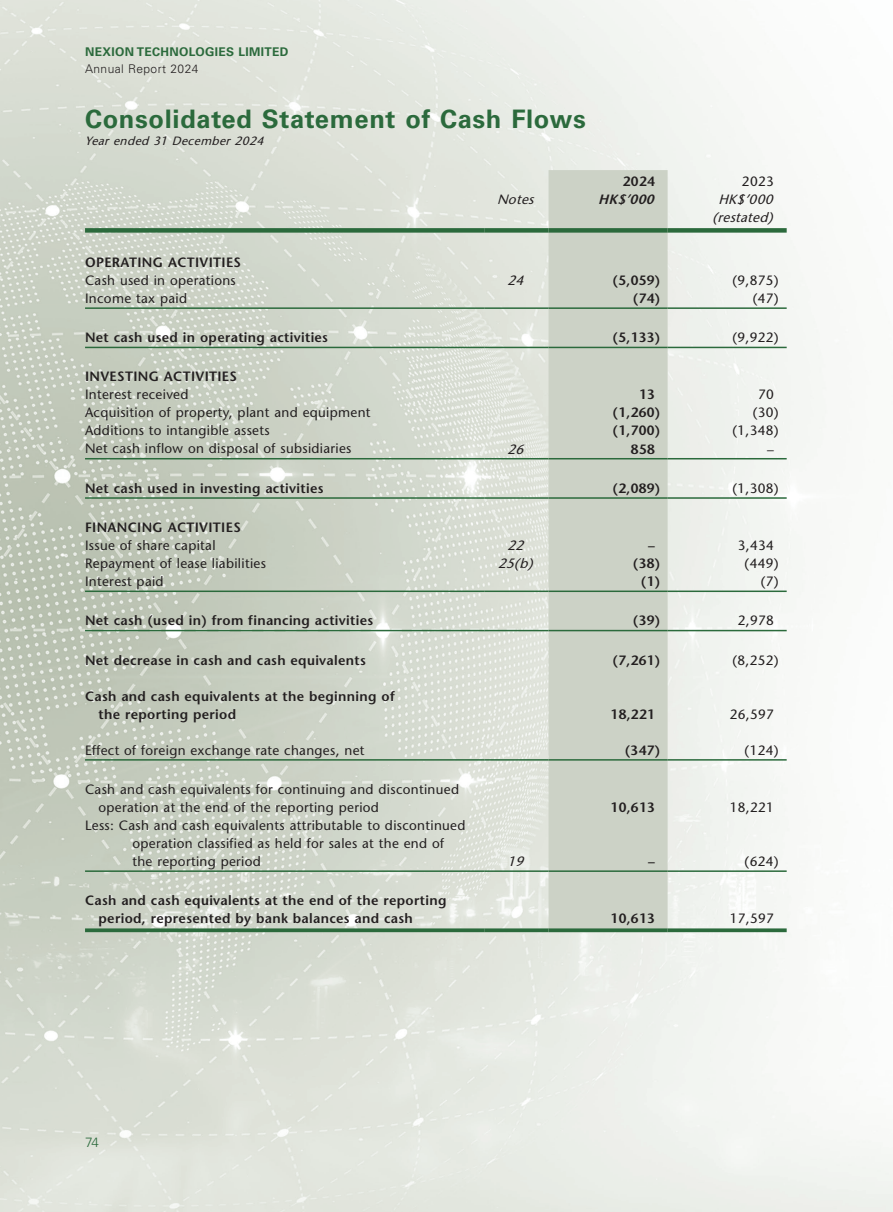
<style>
.page{position:relative;width:893px;height:1212px;background:#fff}
.page>*{position:absolute;margin:0;border:0;box-sizing:border-box;transform-origin:0 0}
.t1{font:700 25.5px "Univers LT Std";letter-spacing:.025em;color:#2b6a3c}
.t2{font:500 13.5px/18px "Stone Sans Std";letter-spacing:.025em;color:#231f20}
.t3{font:600 13.5px/18px "Stone Sans Std";letter-spacing:.025em;color:#231f20}
.t4{font:italic 500 13.5px/18px "Stone Sans Std";color:#231f20;text-align:center}
.t5{font:italic 600 13.5px "Stone Sans Std";color:#231f20}
.t6{font:300 13.5px "Univers LT Std";color:#2b6a3c}
.t7{font:700 12px "Univers LT Std";letter-spacing:.03em;color:#2b6a3c}
.t8{font:italic 500 12px "Stone Sans Std";color:#231f20}
.t9{font:300 12px "Univers LT Std";letter-spacing:.035em;color:#231f20}
</style>
<div class="page">
<img style="left:0;top:0;width:893px;height:1212px">
<div style="left:549px;top:170px;width:119px;height:758px;background:#ccd2c6"></div>
<div style="left:85px;top:228px;width:400px;height:5px;background:#2b6a3c"></div>
<div style="left:485px;top:228px;width:64px;height:5px;background:#2b6a3c"></div>
<div style="left:549px;top:228px;width:119px;height:5px;background:#2b6a3c"></div>
<div style="left:668px;top:228px;width:119px;height:5px;background:#2b6a3c"></div>
<hr style="left:85px;top:307px;width:400px;height:2px;background:#2b6a3c">
<hr style="left:485px;top:307px;width:64px;height:2px;background:#2b6a3c">
<hr style="left:549px;top:307px;width:119px;height:2px;background:#2b6a3c">
<hr style="left:668px;top:307px;width:119px;height:2px;background:#2b6a3c">
<hr style="left:85px;top:347px;width:400px;height:1px;background:#2b6a3c">
<hr style="left:485px;top:347px;width:64px;height:1px;background:#2b6a3c">
<hr style="left:549px;top:347px;width:119px;height:1px;background:#2b6a3c">
<hr style="left:668px;top:347px;width:119px;height:1px;background:#2b6a3c">
<hr style="left:85px;top:458px;width:400px;height:1px;background:#2b6a3c">
<hr style="left:485px;top:458px;width:64px;height:1px;background:#2b6a3c">
<hr style="left:549px;top:458px;width:119px;height:1px;background:#2b6a3c">
<hr style="left:668px;top:458px;width:119px;height:1px;background:#2b6a3c">
<hr style="left:85px;top:497px;width:400px;height:2px;background:#2b6a3c">
<hr style="left:485px;top:497px;width:64px;height:2px;background:#2b6a3c">
<hr style="left:549px;top:497px;width:119px;height:2px;background:#2b6a3c">
<hr style="left:668px;top:497px;width:119px;height:2px;background:#2b6a3c">
<hr style="left:85px;top:590px;width:400px;height:2px;background:#2b6a3c">
<hr style="left:485px;top:590px;width:64px;height:2px;background:#2b6a3c">
<hr style="left:549px;top:590px;width:119px;height:2px;background:#2b6a3c">
<hr style="left:668px;top:590px;width:119px;height:2px;background:#2b6a3c">
<hr style="left:85px;top:630px;width:400px;height:1px;background:#2b6a3c">
<hr style="left:485px;top:630px;width:64px;height:1px;background:#2b6a3c">
<hr style="left:549px;top:630px;width:119px;height:1px;background:#2b6a3c">
<hr style="left:668px;top:630px;width:119px;height:1px;background:#2b6a3c">
<hr style="left:85px;top:759px;width:400px;height:2px;background:#2b6a3c">
<hr style="left:485px;top:759px;width:64px;height:2px;background:#2b6a3c">
<hr style="left:549px;top:759px;width:119px;height:2px;background:#2b6a3c">
<hr style="left:668px;top:759px;width:119px;height:2px;background:#2b6a3c">
<hr style="left:85px;top:870px;width:400px;height:2px;background:#2b6a3c">
<hr style="left:485px;top:870px;width:64px;height:2px;background:#2b6a3c">
<hr style="left:549px;top:870px;width:119px;height:2px;background:#2b6a3c">
<hr style="left:668px;top:870px;width:119px;height:2px;background:#2b6a3c">
<svg style="left:85px;top:928px;width:400px;height:4px;background:#3d764b"></svg>
<svg style="left:485px;top:928px;width:64px;height:4px"></svg>
<svg style="left:549px;top:928px;width:119px;height:4px"></svg>
<svg style="left:668px;top:928px;width:119px;height:4px"></svg>
<p class="t7" style="left:85px;top:45px;width:205px">NEXION TECHNOLOGIES LIMITED</p>
<p class="t9" style="left:85px;top:61px;width:115px">Annual Report 2024</p>
<h1 class="t1" style="left:85px;top:104px;width:502px">Consolidated Statement of Cash Flows</h1>
<p class="t8" style="left:85px;top:134px;width:184px">Year ended 31 December 2024</p>
<p class="t3" style="left:623px;top:173px;width:33px">2024</p>
<p class="t2" style="left:742px;top:173px;width:33px">2023</p>
<p class="t4" style="left:497px;top:191px;width:42px">Notes</p>
<p class="t5" style="left:598px;top:192px;width:61px">HK$’000</p>
<p class="t4" style="left:712px;top:191px;width:66px">HK$’000 (restated)</p>
<p class="t3" style="left:85px;top:253px;width:158px">OPERATING ACTIVITIES</p>
<p class="t2" style="left:85px;top:271px;width:152px">Cash used in operations</p>
<p class="t4" style="left:507px;top:271px;width:22px">24</p>
<p class="t3" style="left:613px;top:271px;width:49px">(5,059)</p>
<p class="t2" style="left:732px;top:271px;width:48px">(9,875)</p>
<p class="t2" style="left:85px;top:289px;width:104px">Income tax paid</p>
<p class="t3" style="left:633px;top:289px;width:29px">(74)</p>
<p class="t2" style="left:753px;top:289px;width:27px">(47)</p>
<p class="t3" style="left:85px;top:328px;width:245px">Net cash used in operating activities</p>
<p class="t3" style="left:613px;top:328px;width:49px">(5,133)</p>
<p class="t2" style="left:732px;top:328px;width:48px">(9,922)</p>
<p class="t3" style="left:85px;top:368px;width:154px">INVESTING ACTIVITIES</p>
<p class="t2" style="left:85px;top:386px;width:105px">Interest received</p>
<p class="t3" style="left:639px;top:386px;width:17px">13</p>
<p class="t2" style="left:758px;top:386px;width:17px">70</p>
<p class="t2" style="left:85px;top:404px;width:287px">Acquisition of property, plant and equipment</p>
<p class="t3" style="left:613px;top:404px;width:49px">(1,260)</p>
<p class="t2" style="left:753px;top:404px;width:27px">(30)</p>
<p class="t2" style="left:85px;top:422px;width:186px">Additions to intangible assets</p>
<p class="t3" style="left:613px;top:422px;width:49px">(1,700)</p>
<p class="t2" style="left:732px;top:422px;width:48px">(1,348)</p>
<p class="t2" style="left:85px;top:440px;width:268px">Net cash inflow on disposal of subsidiaries</p>
<p class="t4" style="left:507px;top:440px;width:22px">26</p>
<p class="t3" style="left:631px;top:440px;width:25px">858</p>
<p class="t2" style="left:767px;top:440px;width:8px">–</p>
<p class="t3" style="left:85px;top:479px;width:240px">Net cash used in investing activities</p>
<p class="t3" style="left:613px;top:479px;width:49px">(2,089)</p>
<p class="t2" style="left:732px;top:479px;width:48px">(1,308)</p>
<p class="t3" style="left:85px;top:518px;width:157px">FINANCING ACTIVITIES</p>
<p class="t2" style="left:85px;top:536px;width:132px">Issue of share capital</p>
<p class="t4" style="left:507px;top:536px;width:22px">22</p>
<p class="t3" style="left:648px;top:536px;width:8px">–</p>
<p class="t2" style="left:738px;top:536px;width:38px">3,434</p>
<p class="t2" style="left:85px;top:554px;width:182px">Repayment of lease liabilities</p>
<p class="t4" style="left:498px;top:554px;width:40px">25(b)</p>
<p class="t3" style="left:633px;top:554px;width:29px">(38)</p>
<p class="t2" style="left:745px;top:554px;width:36px">(449)</p>
<p class="t2" style="left:85px;top:572px;width:80px">Interest paid</p>
<p class="t3" style="left:641px;top:572px;width:21px">(1)</p>
<p class="t2" style="left:761px;top:572px;width:19px">(7)</p>
<p class="t3" style="left:85px;top:612px;width:290px">Net cash (used in) from financing activities</p>
<p class="t3" style="left:633px;top:612px;width:29px">(39)</p>
<p class="t2" style="left:738px;top:612px;width:38px">2,978</p>
<p class="t3" style="left:85px;top:651px;width:282px">Net decrease in cash and cash equivalents</p>
<p class="t3" style="left:613px;top:651px;width:49px">(7,261)</p>
<p class="t2" style="left:732px;top:651px;width:48px">(8,252)</p>
<p class="t3" style="left:99px;top:687px;width:298px;text-indent:-14px">Cash and cash equivalents at the beginning of the reporting period</p>
<p class="t3" style="left:611px;top:705px;width:46px">18,221</p>
<p class="t2" style="left:730px;top:705px;width:46px">26,597</p>
<p class="t2" style="left:85px;top:741px;width:281px">Effect of foreign exchange rate changes, net</p>
<p class="t3" style="left:625px;top:741px;width:37px">(347)</p>
<p class="t2" style="left:745px;top:741px;width:36px">(124)</p>
<p class="t2" style="left:99px;top:780px;width:362px;text-indent:-14px">Cash and cash equivalents for continuing and discontinued operation at the end of the reporting period</p>
<p class="t3" style="left:611px;top:798px;width:46px">10,613</p>
<p class="t2" style="left:730px;top:798px;width:46px">18,221</p>
<p class="t2" style="left:132px;top:816px;width:335px;text-indent:-47px">Less: Cash and cash equivalents attributable to discontinued operation classified as held for sales at the end of the reporting period</p>
<p class="t3" style="left:99px;top:891px;width:349px;text-indent:-14px">Cash and cash equivalents at the end of the reporting period, represented by bank balances and cash</p>
<p class="t4" style="left:507px;top:852px;width:22px">19</p>
<p class="t3" style="left:648px;top:852px;width:8px">–</p>
<p class="t2" style="left:745px;top:852px;width:36px">(624)</p>
<p class="t3" style="left:611px;top:909px;width:46px">10,613</p>
<p class="t2" style="left:730px;top:909px;width:46px">17,597</p>
<p class="t6" style="left:85px;top:1134px;width:15px">74</p>
</div>
